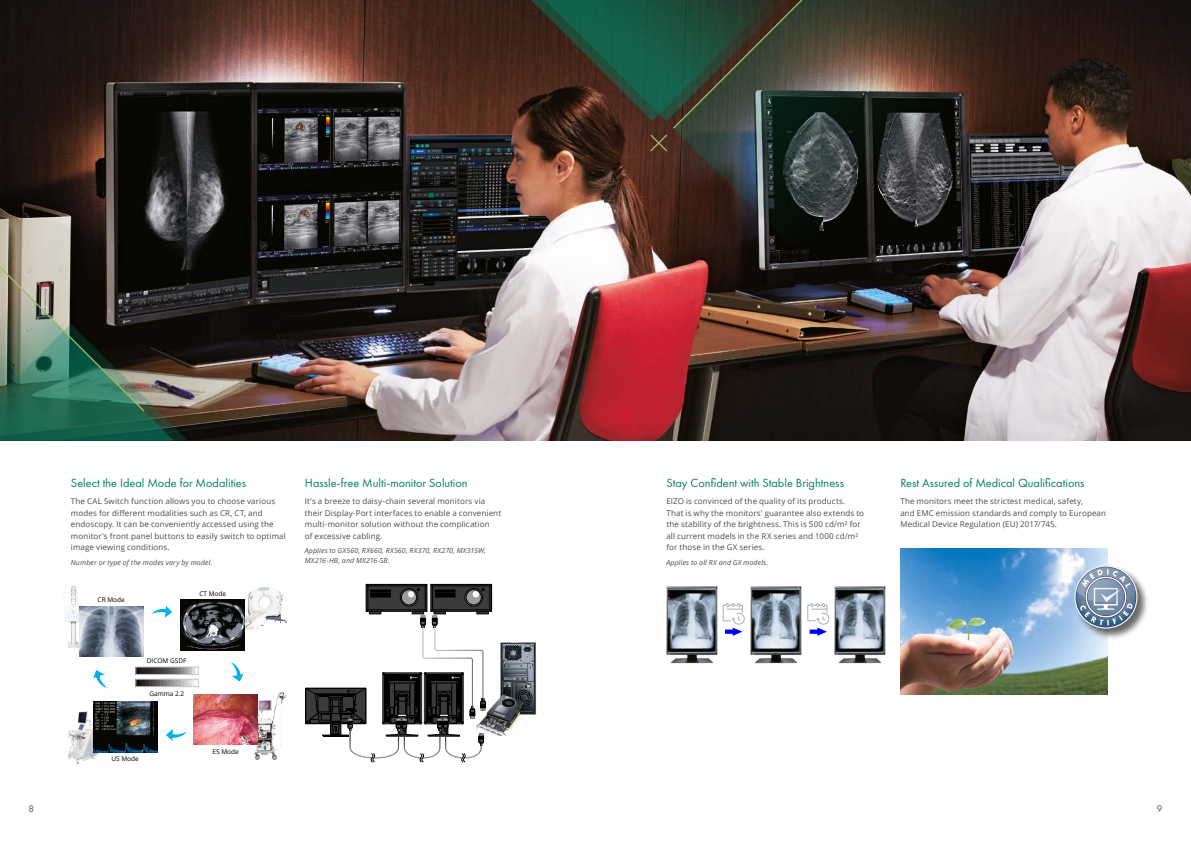
<style>
.page{position:relative;width:1191px;height:842px;background:#fff}
.page>*{position:absolute;margin:0;border:0;box-sizing:border-box;transform-origin:0 0}
.t1{font:12.3px "Futura PT";color:#008064}
.t2{font:10px "Futura PT";color:#565656}
.t3{font:8px/11.5px "Open Sans";letter-spacing:.015em;color:#4c4b4b}
.t4{font:italic 7px/10px "Open Sans";letter-spacing:.02em;color:#4c4b4b}
.t5{font:6.5px "Open Sans";color:#000}
</style>
<div class="page">
<img style="left:0;top:0;width:673px;height:441px">
<img style="left:673px;top:0;width:518px;height:441px">
<img style="left:505px;top:0;width:416px;height:153px">
<img style="left:0;top:163px;width:188px;height:278px">
<img style="left:500px;top:642px;width:37px;height:73px">
<img style="left:492px;top:694px;width:32px;height:42px">
<svg style="left:305px;top:584px;width:187px;height:179px"></svg>
<img style="left:900px;top:549px;width:207px;height:146px">
<img style="left:1071px;top:563px;width:76px;height:80px">
<svg style="left:1075px;top:567px;width:61px;height:60px;background:#93a4b9"></svg>
<img style="left:230px;top:587px;width:57px;height:43px">
<img style="left:68px;top:711px;width:33px;height:53px">
<img style="left:63px;top:585px;width:20px;height:63px">
<img style="left:254px;top:692px;width:32px;height:68px">
<svg style="left:151px;top:606px;width:21px;height:12px"></svg>
<svg style="left:231px;top:662px;width:13px;height:19px"></svg>
<svg style="left:166px;top:729px;width:21px;height:12px"></svg>
<svg style="left:93px;top:670px;width:14px;height:18px"></svg>
<img style="left:137px;top:668px;width:59px;height:5px">
<div style="left:135px;top:666px;width:64px;height:9px;border:1px solid #c5c6c6"></div>
<img style="left:137px;top:681px;width:58px;height:4px">
<div style="left:135px;top:679px;width:64px;height:8px;border:1px solid #c5c6c6"></div>
<img style="left:93px;top:701px;width:64px;height:51px">
<img style="left:79px;top:606px;width:64px;height:51px">
<img style="left:181px;top:600px;width:64px;height:50px">
<img style="left:194px;top:694px;width:64px;height:51px">
<img style="left:666px;top:586px;width:52px;height:78px">
<img style="left:750px;top:586px;width:52px;height:78px">
<img style="left:834px;top:586px;width:52px;height:78px">
<svg style="left:722px;top:603px;width:23px;height:33px"></svg>
<svg style="left:807px;top:603px;width:23px;height:33px"></svg>
<h1 class="t1" style="left:71px;top:476px;width:177px">Select the Ideal Mode for Modalities</h1>
<p class="t3" style="left:71px;top:495px;width:216px">The CAL Switch function allows you to choose various modes for different modalities such as CR, CT, and endoscopy. It can be conveniently accessed using the monitor's front panel buttons to easily switch to optimal image viewing conditions.</p>
<p class="t4" style="left:71px;top:557px;width:143px">Number or type of the modes vary by model.</p>
<p class="t5" style="left:98px;top:595px;width:29px">CR Mode</p>
<p class="t5" style="left:199px;top:589px;width:28px">CT Mode</p>
<h1 class="t1" style="left:305px;top:476px;width:164px">Hassle-free Multi-monitor Solution</h1>
<p class="t3" style="left:305px;top:495px;width:198px">It’s a breeze to daisy-chain several monitors via their Display-Port interfaces to enable a convenient multi-monitor solution without the complication<br>of excessive cabling.</p>
<p class="t4" style="left:305px;top:545px;width:182px">Applies to GX560, RX660, RX560, RX370, RX270, MX315W,<br>MX216-HB, and MX216-SB.</p>
<p class="t5" style="left:147px;top:656px;width:41px">DICOM GSDF</p>
<p class="t5" style="left:149px;top:689px;width:36px">Gamma 2.2</p>
<p class="t5" style="left:111px;top:754px;width:29px">US Mode</p>
<p class="t5" style="left:213px;top:747px;width:28px">ES Mode</p>
<h1 class="t1" style="left:666px;top:476px;width:179px">Stay Confident with Stable Brightness</h1>
<p class="t3" style="left:666px;top:495px;width:199px">EIZO is convinced of the quality of its products.<br>That is why the monitors' guarantee also extends to the stability of the brightness. This is 500 cd/m² for all current models in the RX series and 1000 cd/m² for those in the GX series.</p>
<p class="t4" style="left:666px;top:557px;width:103px">Applies to all RX and GX models.</p>
<h1 class="t1" style="left:900px;top:476px;width:186px">Rest Assured of Medical Qualifications</h1>
<p class="t3" style="left:900px;top:495px;width:207px">The monitors meet the strictest medical, safety,<br>and EMC emission standards and comply to European<br>Medical Device Regulation (EU) 2017/745.</p>
<p class="t2" style="left:28px;top:803px;width:7px">8</p>
<p class="t2" style="left:1157px;top:803px;width:7px">9</p>
</div>
